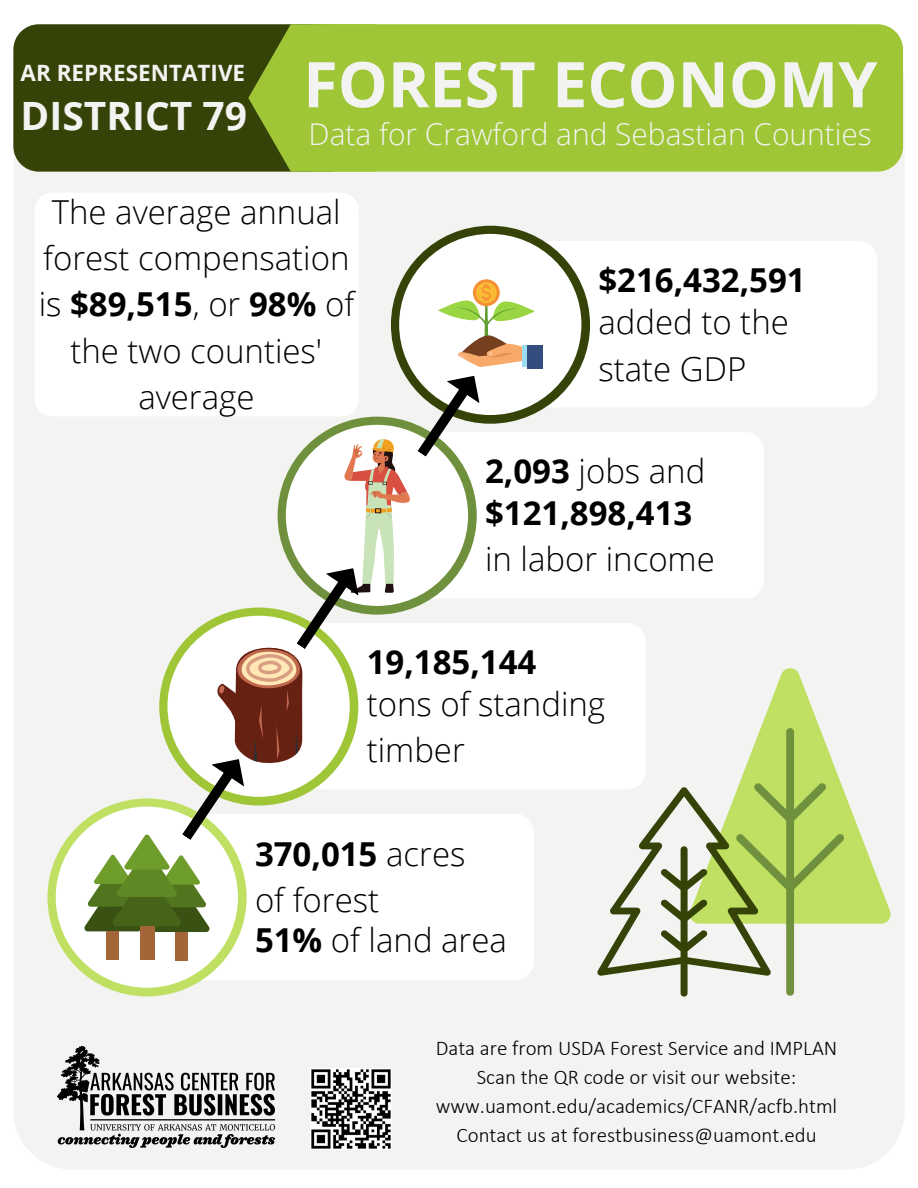
<style>
.page{position:relative;width:918px;height:1188px;background:#fff}
.page>*{position:absolute;margin:0;border:0;box-sizing:border-box;transform-origin:0 0}
.t1{font:700 63px "Open Sans";color:#f3f3f1}
.t2{font:700 39px "Open Sans";color:#f3f3f1}
.t3{font:300 33px/46.2px "Open Sans";color:#000;text-align:center}
.t4{font:700 33px "Open Sans";color:#000}
.t5{font:300 29.85px "Open Sans";color:#f3f3f1}
.t6{font:700 22.5px "Open Sans";color:#f3f3f1}
.t7{font:300 21px/29px "Calibri";color:#000;text-align:center}
.s1{font-weight:700}
.s2{font-weight:300}
</style>
<div class="page">
<div style="left:14px;top:24px;width:891px;height:1146px;background:#f3f3f1;border-radius:58px"></div>
<div style="left:13px;top:24px;width:341px;height:148px;background:#364308;border-radius:25px"></div>
<div style="left:291px;top:24px;width:612px;height:148px;background:#9fc637;border-radius:25px"></div>
<svg style="left:248px;top:24px;width:170px;height:148px"></svg>
<div style="left:490px;top:241px;width:387px;height:167px;background:#fff;border-radius:19px"></div>
<div style="left:391px;top:226px;width:199px;height:198px;background:#364308;border-radius:50%"></div>
<div style="left:399px;top:234px;width:182px;height:181px;background:#fff;border-radius:50%"></div>
<div style="left:527px;top:345px;width:15px;height:24px;background:#344c7e"></div>
<svg style="left:473px;top:279px;width:27px;height:27px"></svg>
<svg style="left:476px;top:282px;width:21px;height:21px"></svg>
<div style="left:259px;top:623px;width:387px;height:166px;background:#fff;border-radius:19px"></div>
<svg style="left:760px;top:668px;width:131px;height:256px"></svg>
<svg style="left:597px;top:728px;width:247px;height:268px"></svg>
<div style="left:35px;top:193px;width:324px;height:223px;background:#fff;border-radius:17px"></div>
<div style="left:377px;top:432px;width:387px;height:166px;background:#fff;border-radius:19px"></div>
<div style="left:147px;top:814px;width:387px;height:166px;background:#fff;border-radius:19px"></div>
<div style="left:47px;top:798px;width:200px;height:198px;background:#bfe063;border-radius:50%"></div>
<div style="left:56px;top:807px;width:182px;height:181px;background:#fff;border-radius:50%"></div>
<div style="left:107px;top:931px;width:12px;height:29px;background:#a46638"></div>
<div style="left:175px;top:932px;width:12px;height:28px;background:#a46638"></div>
<div style="left:140px;top:926px;width:15px;height:34px;background:#a46638"></div>
<svg style="left:83px;top:285px;width:452px;height:647px"></svg>
<img style="left:310px;top:1069px;width:81px;height:81px">
<img style="left:57px;top:1045px;width:219px;height:103px">
<p class="t6" style="left:21px;top:57px;width:226px">AR REPRESENTATIVE</p>
<p class="t2" style="left:21px;top:89px;width:228px">DISTRICT 79</p>
<p class="t1" style="left:303px;top:40px;width:576px">FOREST ECONOMY</p>
<p class="t5" style="left:309px;top:113px;width:565px">Data for Crawford and Sebastian Counties</p>
<p class="t3" style="left:39px;top:188px;width:317px">The average annual forest compensation is <span class="s1">$89,515</span>, or <span class="s1">98%</span> of the two counties' average</p>
<p class="t4" style="left:598px;top:257px;width:209px">$216,432,591</p>
<p class="t3" style="left:598px;top:299px;width:192px">added to the</p>
<p class="t3" style="left:598px;top:345px;width:149px">state GDP</p>
<p class="t3" style="left:485px;top:447px;width:222px"><span class="s1">2,093</span> jobs and</p>
<p class="t4" style="left:485px;top:490px;width:209px">$121,898,413</p>
<p class="t3" style="left:485px;top:536px;width:231px">in labor income</p>
<p class="t4" style="left:367px;top:639px;width:171px">19,185,144</p>
<p class="t3" style="left:367px;top:680px;width:240px">tons of standing</p>
<p class="t3" style="left:367px;top:726px;width:100px">timber</p>
<p class="t4" style="left:255px;top:831px;width:212px">370,015 <span class="s2">acres</span></p>
<p class="t3" style="left:255px;top:876px;width:126px">of forest</p>
<p class="t3" style="left:255px;top:916px;width:253px"><span class="s1">51%</span> of land area</p>
<p class="t7" style="left:436px;top:1034px;width:403px">Data are from USDA Forest Service and IMPLAN Scan the QR code or visit our website: www.uamont.edu/academics/CFANR/acfb.html Contact us at forestbusiness@uamont.edu</p>
</div>
